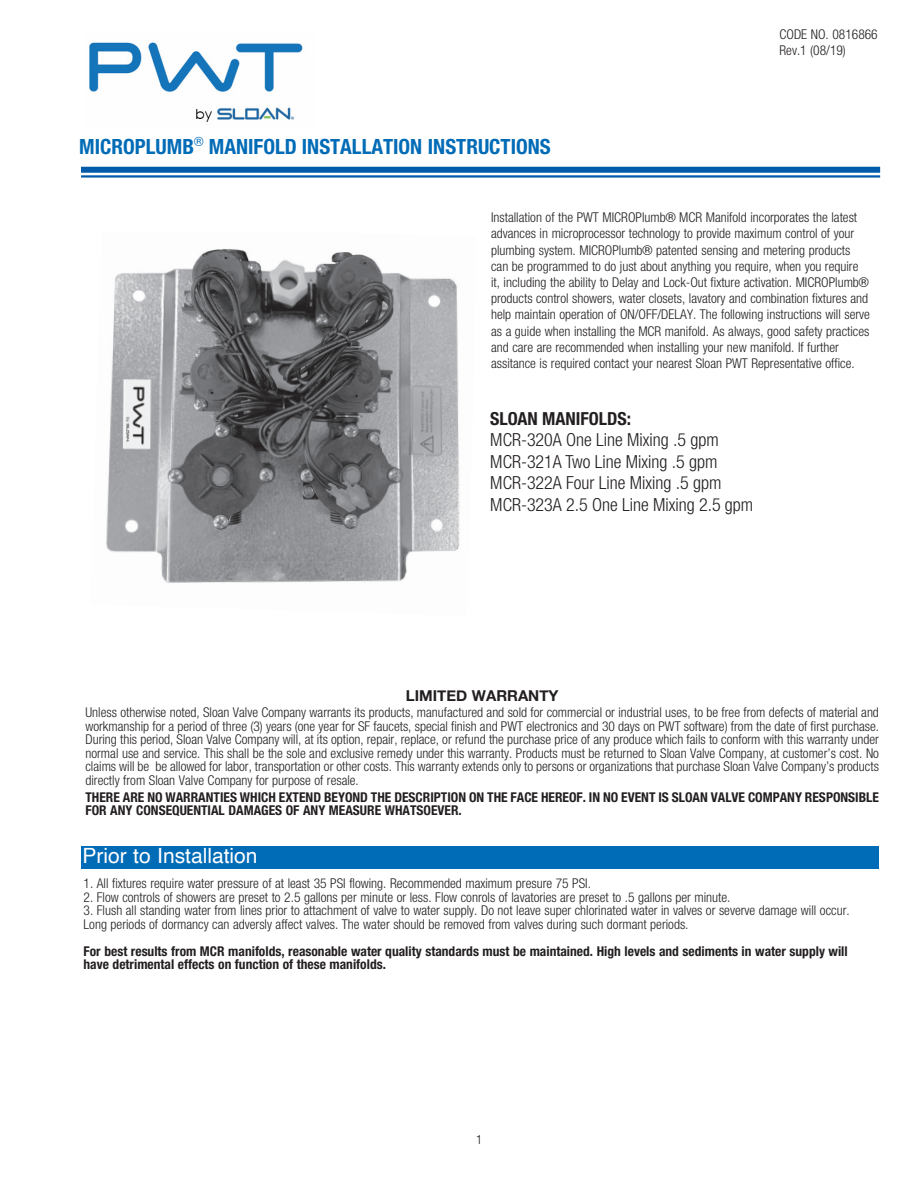
<style>
.page{position:relative;width:918px;height:1188px;background:#fff}
.page>*{position:absolute;margin:0;border:0;box-sizing:border-box;transform-origin:0 0}
.Page_Head{font:700 condensed 21px "Helvetica Neue LT Std";color:#006bb6}
.t1{font:21px "Helvetica";color:#fff}
.t2{font:300 condensed 18px "Helvetica Neue LT Std";color:#231f20}
.t3{font:700 condensed 18px "Helvetica Neue LT Std";color:#231f20}
.Warranty_Head{font:700 15px "Helvetica Neue";color:#231f20}
.Warranty_Text{font:300 condensed 13.5px/16.2px "Helvetica Neue LT Std";color:#231f20}
.Warranty_Text_Bold{font:700 condensed 13.5px/13.5px "Helvetica Neue LT Std";color:#231f20}
.t4{font:300 condensed 12.75px "Helvetica Neue LT Std";color:#231f20}
.s1{font-family:"Helvetica";font-weight:400;font-stretch:normal}
</style>
<div class="page">
<div style="left:81px;top:167px;width:799px;height:6px;background:#015ba9"></div>
<hr style="left:81px;top:175px;width:799px;height:3px;background:#015ba9">
<div style="left:81px;top:846px;width:797px;height:22px;background:#006bb6"></div>
<img style="left:106px;top:249px;width:354px;height:334px">
<img style="left:89px;top:42px;width:214px;height:80px">
<p class="Page_Head" style="left:79px;top:134px;width:473px">MICROPLUMB<sup>®</sup> MANIFOLD INSTALLATION INSTRUCTIONS</p>
<p class="Warranty_Text" style="left:780px;top:26px;width:100px">CODE NO. 0816866</p>
<p class="Warranty_Text" style="left:780px;top:42px;width:68px">Rev.1 (08/19)</p>
<p class="Warranty_Text" style="left:491px;top:209px;width:380px">Installation of the PWT MICROPlumb<span class="s1">®</span> MCR Manifold incorporates the latest advances in microprocessor technology to provide maximum control of your plumbing system. MICROPlumb<span class="s1">®</span> patented sensing and metering products can be programmed to do just about anything you require, when you require it, including the ability to Delay and Lock-Out fixture activation. MICROPlumb<span class="s1">® </span>products control showers, water closets, lavatory and combination fixtures and help maintain operation of ON/OFF/DELAY. The following instructions will serve as a guide when installing the MCR manifold. As always, good safety practices and care are recommended when installing your new manifold. If further assitance is required contact your nearest Sloan PWT Representative office.</p>
<p class="t3" style="left:490px;top:407px;width:142px">SLOAN MANIFOLDS:</p>
<p class="t2" style="left:490px;top:430px;width:230px">MCR-320A One Line Mixing .5 gpm</p>
<p class="t2" style="left:490px;top:451px;width:229px">MCR-321A Two Line Mixing .5 gpm</p>
<p class="t2" style="left:490px;top:473px;width:233px">MCR-322A Four Line Mixing .5 gpm</p>
<p class="t2" style="left:490px;top:494px;width:264px">MCR-323A 2.5 One Line Mixing 2.5 gpm</p>
<p class="Warranty_Head" style="left:406px;top:683px;width:154px">LIMITED WARRANTY</p>
<p class="Warranty_Text" style="left:86px;top:706px;width:795px;line-height:13.5px;text-align:justify">Unless otherwise noted, Sloan Valve Company warrants its products, manufactured and sold for commercial or industrial uses, to be free from defects of material and workmanship for a period of three (3) years (one year for SF faucets, special finish and PWT electronics and 30 days on PWT software) from the date of first purchase.<br>During this period, Sloan Valve Company will, at its option, repair, replace, or refund the purchase price of any produce which fails to conform with this warranty under normal use and service. This shall be the sole and exclusive remedy under this warranty. Products must be returned to Sloan Valve Company, at customer’s cost. No claims will be be allowed for labor, transportation or other costs. This warranty extends only to persons or organizations that purchase Sloan Valve Company’s products directly from Sloan Valve Company for purpose of resale.</p>
<p class="Warranty_Text_Bold" style="left:86px;top:790px;width:795px">THERE ARE NO WARRANTIES WHICH EXTEND BEYOND THE DESCRIPTION ON THE FACE HEREOF. IN NO EVENT IS SLOAN VALVE COMPANY RESPONSIBLE<br>FOR ANY CONSEQUENTIAL DAMAGES OF ANY MEASURE WHATSOEVER.</p>
<p class="t1" style="left:82px;top:839px;width:177px">Prior to Installation</p>
<p class="Warranty_Text" style="left:84px;top:875px;width:509px">1. All fixtures require water pressure of at least 35 PSI flowing. Recommended maximum presure 75 PSI.</p>
<p class="Warranty_Text" style="left:84px;top:889px;width:648px">2. Flow controls of showers are preset to 2.5 gallons per minute or less. Flow conrols of lavatories are preset to .5 gallons per minute.</p>
<p class="Warranty_Text" style="left:84px;top:903px;width:768px;line-height:13.5px">3. Flush all standing water from lines prior to attachment of valve to water supply. Do not leave super chlorinated water in valves or severve damage will occur.<br>Long periods of dormancy can adversly affect valves. The water should be removed from valves during such dormant periods.</p>
<p class="Warranty_Text_Bold" style="left:84px;top:944px;width:766px">For best results from MCR manifolds, reasonable water quality standards must be maintained. High levels and sediments in water supply will have detrimental effects on function of these manifolds.</p>
<p class="t4" style="left:476px;top:1132px;width:8px">1</p>
</div>
